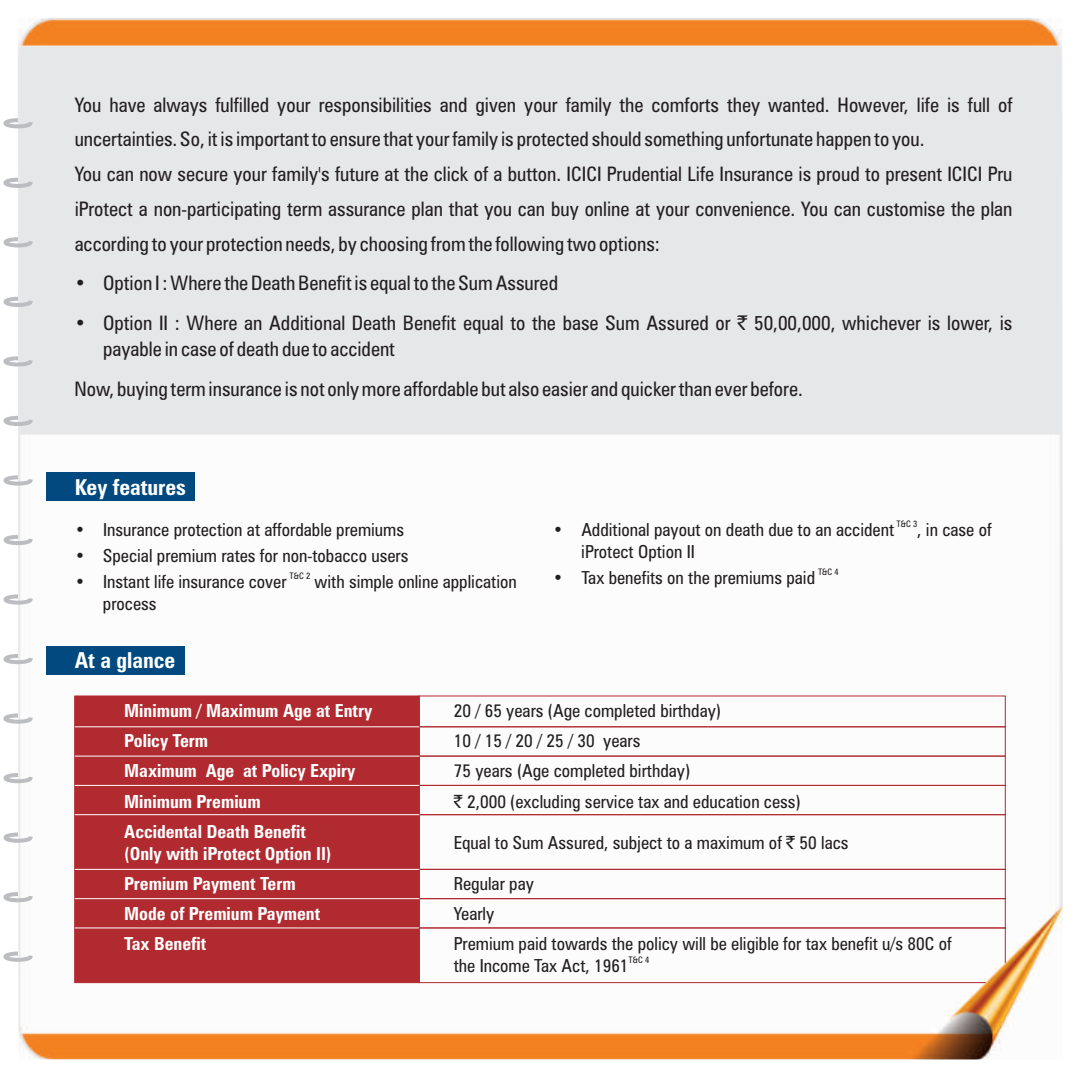
<style>
.page{position:relative;width:1080px;height:1080px;background:#fff}
.page>*{position:absolute;margin:0;border:0;box-sizing:border-box;transform-origin:0 0}
.t1{font:700 condensed 22px "Zurich BT";color:#fff}
.t2{font:condensed 20px/34.8px "Zurich BT";color:#231f20}
.t3{font:condensed 18px/30.2px "Zurich BT";color:#231f20}
.t4{font:700 condensed 18px/30.2px "Zurich BT";color:#fff}
.t5{font:condensed 9px "Zurich BT";color:#231f20}
.s1{font-family:"Rupee Foradian";font-stretch:normal}
</style>
<div class="page">
<img style="left:18px;top:18px;width:1044px;height:1041px">
<div style="left:19px;top:46px;width:1042px;height:389px;background:#e6e7e9"></div>
<div style="left:46px;top:646px;width:139px;height:29px;background:#01497f"></div>
<div style="left:46px;top:473px;width:148px;height:28px;background:#01497f"></div>
<svg style="left:74px;top:695px;width:932px;height:289px"></svg>
<svg style="left:3px;top:116px;width:32px;height:15px"></svg>
<svg style="left:3px;top:176px;width:32px;height:14px"></svg>
<svg style="left:3px;top:235px;width:32px;height:15px"></svg>
<svg style="left:3px;top:295px;width:32px;height:15px"></svg>
<svg style="left:3px;top:354px;width:32px;height:15px"></svg>
<svg style="left:3px;top:414px;width:32px;height:15px"></svg>
<svg style="left:3px;top:473px;width:32px;height:15px"></svg>
<svg style="left:3px;top:533px;width:32px;height:15px"></svg>
<svg style="left:3px;top:592px;width:32px;height:15px"></svg>
<svg style="left:3px;top:652px;width:32px;height:15px"></svg>
<svg style="left:3px;top:711px;width:32px;height:15px"></svg>
<svg style="left:3px;top:771px;width:32px;height:15px"></svg>
<svg style="left:3px;top:831px;width:32px;height:14px"></svg>
<svg style="left:3px;top:890px;width:32px;height:15px"></svg>
<svg style="left:3px;top:950px;width:32px;height:14px"></svg>
<p class="t2" style="left:75px;top:89px;width:939px">You have always fulfilled your responsibilities and given your family the comforts they wanted. However, life is full of uncertainties. So, it is important to ensure that your family is protected should something unfortunate happen to you.<br>You can now secure your family's future at the click of a button. ICICI Prudential Life Insurance is proud to present ICICI Pru iProtect a non-participating term assurance plan that you can buy online at your convenience. You can customise the plan according to your protection needs, by choosing from the following two options:</p>
<p class="t2" style="left:75px;top:268px;width:485px">• Option I : Where the Death Benefit is equal to the Sum Assured</p>
<p class="t2" style="left:103px;top:312px;width:911px;line-height:26.4px;text-indent:-28px">• Option II : Where an Additional Death Benefit equal to the base Sum Assured or <span class="s1">`</span> 50,00,000, whichever is lower, is payable in case of death due to accident</p>
<p class="t2" style="left:75px;top:373px;width:730px">Now, buying term insurance is not only more affordable but also easier and quicker than ever before.</p>
<p class="t1" style="left:75px;top:478px;width:113px">Key features</p>
<p class="t3" style="left:75px;top:516px;width:331px">• Insurance protection at affordable premiums</p>
<p class="t3" style="left:75px;top:542px;width:335px">• Special premium rates for non-tobacco users</p>
<p class="t5" style="left:289px;top:572px;width:22px">T&amp;C 2</p>
<p class="t3" style="left:75px;top:568px;width:213px">• Instant life insurance cover</p>
<p class="t3" style="left:315px;top:568px;width:204px">with simple online application</p>
<p class="t3" style="left:103px;top:590px;width:55px">process</p>
<p class="t1" style="left:75px;top:652px;width:102px">At a glance</p>
<p class="t5" style="left:897px;top:520px;width:22px">T&amp;C 3</p>
<p class="t3" style="left:553px;top:516px;width:343px">• Additional payout on death due to an accident</p>
<p class="t3" style="left:917px;top:516px;width:76px">, in case of</p>
<p class="t3" style="left:581px;top:538px;width:115px">iProtect Option II</p>
<p class="t5" style="left:818px;top:568px;width:22px">T&amp;C 4</p>
<p class="t3" style="left:553px;top:564px;width:264px">• Tax benefits on the premiums paid</p>
<p class="t4" style="left:124px;top:697px;width:249px">Minimum / Maximum Age at Entry<br>Policy Term<br>Maximum Age at Policy Expiry<br>Minimum Premium<br>Accidental Death Benefit</p>
<p class="t4" style="left:124px;top:840px;width:209px">(Only with iProtect Option II)<br>Premium Payment Term<br>Mode of Premium Payment<br>Tax Benefit</p>
<p class="t3" style="left:454px;top:697px;width:348px">20 / 65 years (Age completed birthday)<br>10 / 15 / 20 / 25 / 30 years<br>75 years (Age completed birthday)<br><span class="s1">`</span> 2,000 (excluding service tax and education cess)</p>
<p class="t3" style="left:454px;top:829px;width:396px">Equal to Sum Assured, subject to a maximum of <span class="s1">`</span> 50 lacs</p>
<p class="t3" style="left:454px;top:870px;width:499px">Regular pay<br>Yearly<br>Premium paid towards the policy will be eligible for tax benefit u/s 80C of</p>
<p class="t5" style="left:629px;top:956px;width:22px">T&amp;C 4</p>
<p class="t3" style="left:454px;top:952px;width:176px">the Income Tax Act, 1961</p>
</div>
